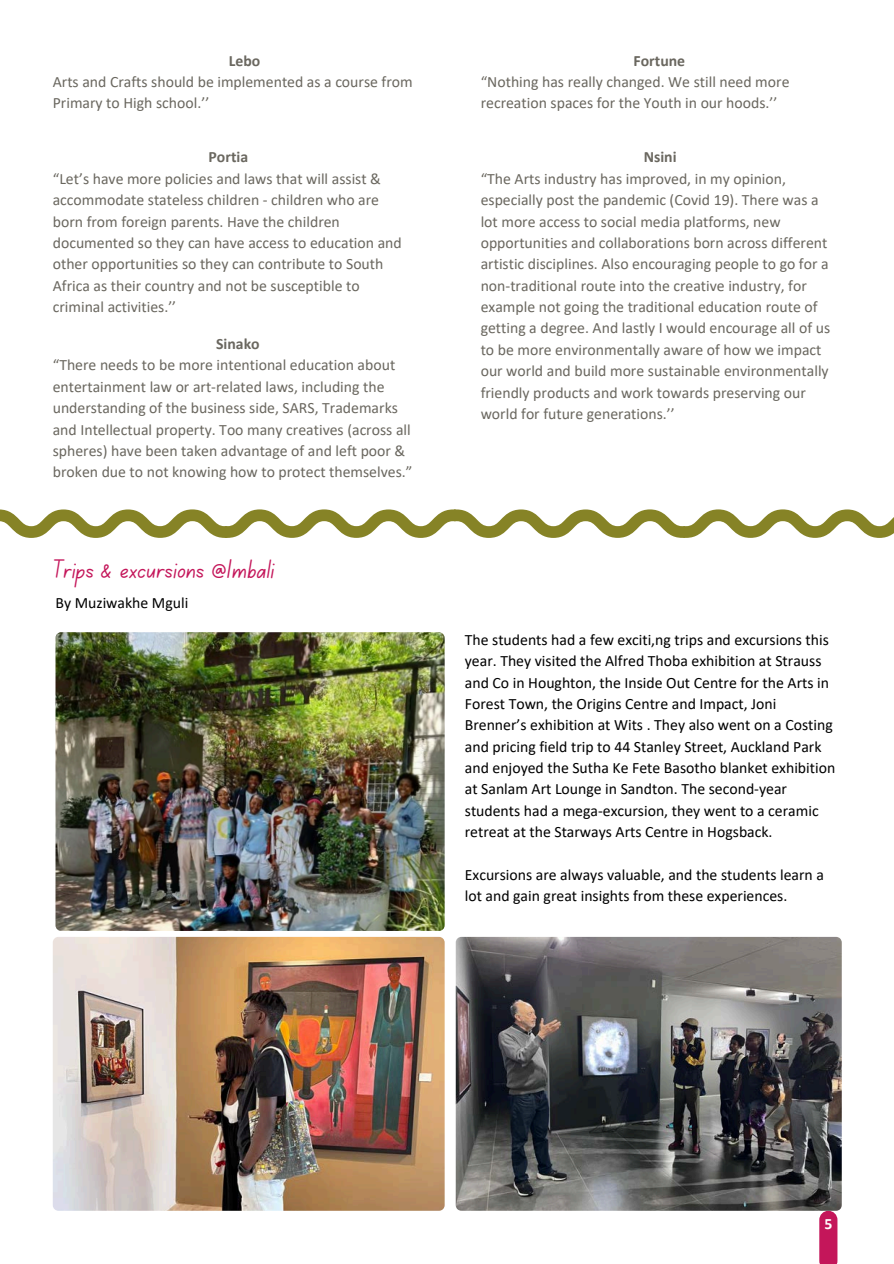
<style>
.page{position:relative;width:894px;height:1264px;background:#fff}
.page>*{position:absolute;margin:0;border:0;box-sizing:border-box;transform-origin:0 0}
.t1{font:27px "Canva School Font";color:#c4165a}
.t2{font:15.75px/21.3px "Calibri";color:#6a675f}
.t3{font:15.75px/21.3px "Calibri";color:#000}
.t4{font:700 15.75px "Calibri";color:#6a675f}
.t5{font:700 15.75px "Calibri";color:#fff}
</style>
<div class="page">
<svg style="left:819px;top:1210px;width:18px;height:53px"></svg>
<img style="left:53px;top:936px;width:391px;height:274px;border-radius:6px">
<img style="left:455px;top:936px;width:386px;height:274px">
<img style="left:55px;top:632px;width:389px;height:298px;border-radius:6px">
<svg style="left:0;top:509px;width:893px;height:28px"></svg>
<p class="t4" style="left:229px;top:54px;width:33px">Lebo</p>
<p class="t2" style="left:53px;top:72px;width:361px">Arts and Crafts should be implemented as a course from<br>Primary to High school.’’</p>
<p class="t4" style="left:208px;top:151px;width:41px">Portia</p>
<p class="t2" style="left:53px;top:169px;width:350px">“Let’s have more policies and laws that will assist &amp; accommodate stateless children - children who are born from foreign parents. Have the children documented so they can have access to education and other opportunities so they can contribute to South Africa as their country and not be susceptible to criminal activities.’’</p>
<p class="t4" style="left:216px;top:337px;width:45px">Sinako</p>
<p class="t2" style="left:53px;top:356px;width:361px">“There needs to be more intentional education about entertainment law or art-related laws, including the understanding of the business side, SARS, Trademarks and Intellectual property. Too many creatives (across all spheres) have been taken advantage of and left poor &amp; broken due to not knowing how to protect themselves.”</p>
<p class="t1" style="left:53px;top:557px;width:223px">Trips &amp; excursions @Imbali</p>
<p class="t3" style="left:55px;top:593px;width:134px">By Muziwakhe Mguli</p>
<p class="t4" style="left:633px;top:54px;width:53px">Fortune</p>
<p class="t2" style="left:480px;top:72px;width:310px">“Nothing has really changed. We still need more recreation spaces for the Youth in our hoods.’’</p>
<h1 class="t4" style="left:643px;top:151px;width:34px">Nsini</h1>
<p class="t2" style="left:480px;top:169px;width:351px">“The Arts industry has improved, in my opinion, especially post the pandemic (Covid 19). There was a lot more access to social media platforms, new opportunities and collaborations born across different artistic disciplines. Also encouraging people to go for a non-traditional route into the creative industry, for example not going the traditional education route of getting a degree. And lastly I would encourage all of us to be more environmentally aware of how we impact our world and build more sustainable environmentally friendly products and work towards preserving our world for future generations.’’</p>
<p class="t3" style="left:464px;top:630px;width:372px">The students had a few exciti,ng trips and excursions this year. They visited the Alfred Thoba exhibition at Strauss and Co in Houghton, the Inside Out Centre for the Arts in Forest Town, the Origins Centre and Impact, Joni Brenner’s exhibition at Wits . They also went on a Costing and pricing field trip to 44 Stanley Street, Auckland Park and enjoyed the Sutha Ke Fete Basotho blanket exhibition at Sanlam Art Lounge in Sandton. The second-year students had a mega-excursion, they went to a ceramic retreat at the Starways Arts Centre in Hogsback.</p>
<p class="t3" style="left:464px;top:865px;width:360px">Excursions are always valuable, and the students learn a lot and gain great insights from these experiences.</p>
<p class="t5" style="left:824px;top:1216px;width:9px">5</p>
</div>
